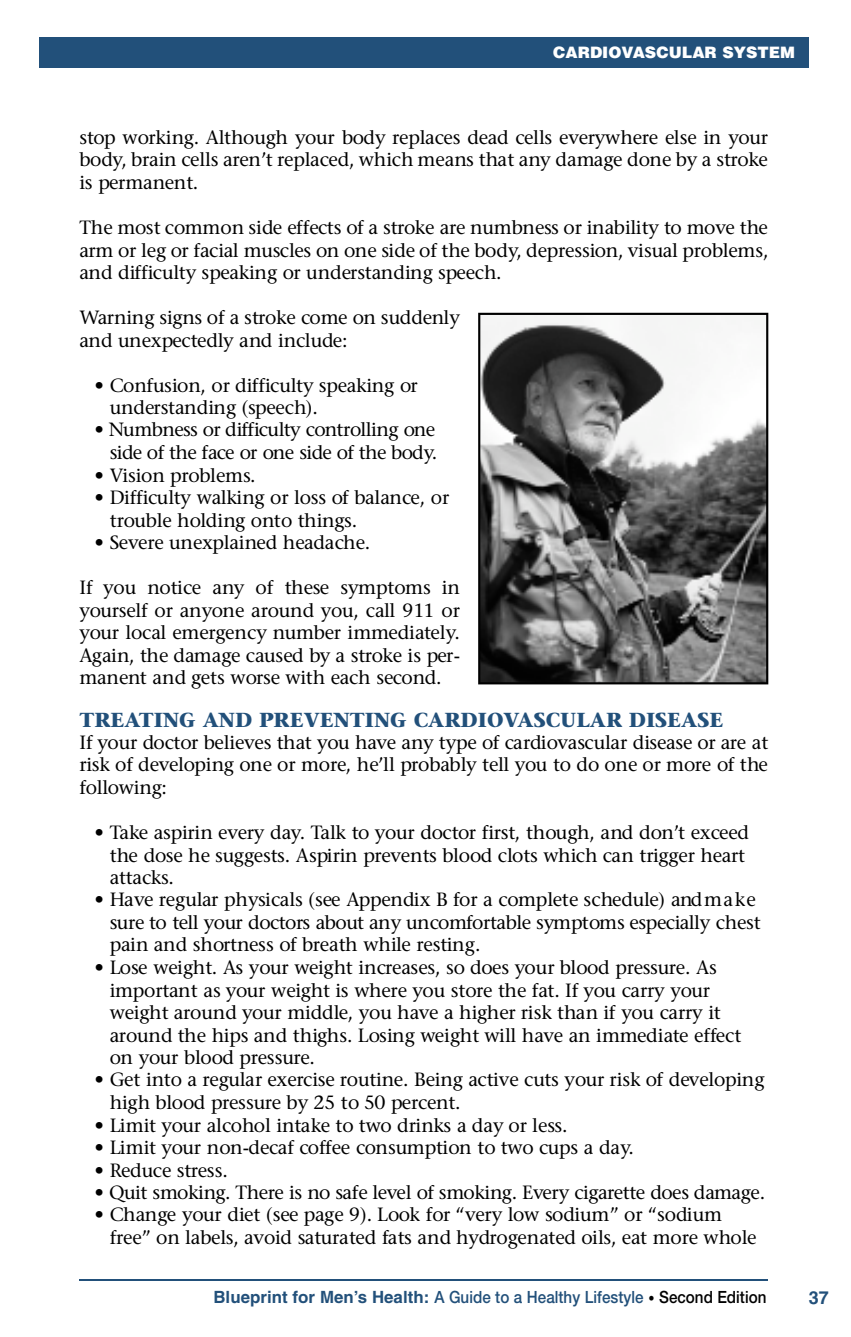
<style>
.page{position:relative;width:851px;height:1337px;background:#fff}
.page>*{position:absolute;margin:0;border:0;box-sizing:border-box;transform-origin:0 0}
.t1{font:700 20.25px "Stone Serif";color:#22507a}
.t2{font:19.12px/22.5px "Stone Serif";letter-spacing:-.02em;color:#000}
.t3{font:700 18px "Helvetica";color:#22507a}
.t4{font:500 16.88px "Helvetica Neue";color:#22507a;scale:.9 1}
.t5{font:900 15.75px "Helvetica";color:#fff}
.s1{font-family:"Helvetica";font-weight:700}
.s2{font-size:13.5px;color:#000}
.s3{color:#000}
</style>
<div class="page">
<div style="left:39px;top:37px;width:769px;height:31px;background:#22507a"></div>
<hr style="left:79px;top:1279px;width:689px;height:1px;background:#22507a">
<svg style="left:478px;top:313px;width:290px;height:371px"></svg>
<p class="t5" style="left:553px;top:47px;width:243px">CARDIOVASCULAR SYSTEM</p>
<p class="t2" style="left:79px;top:128px;width:690px;text-align:justify">stop working. Although your body replaces dead cells everywhere else in your b o d y, brain cells aren’t replaced, which means that any damage done by a stroke is permanent.</p>
<p class="t2" style="left:79px;top:218px;width:690px;text-align:justify">The most common side effects of a stroke are numbness or inability to move the arm or leg or facial muscles on one side of the body, depression, visual problems, and difficulty speaking or understanding speech.</p>
<p class="t2" style="left:79px;top:308px;width:382px">Warning signs of a stroke come on suddenly and unexpectedly and include:</p>
<p class="t2" style="left:110px;top:375px;width:310px;text-indent:-15px">• Confusion, or difficulty speaking or understanding (speech).</p>
<p class="t2" style="left:95px;top:420px;width:344px;text-align:right">• Numbness or difficulty controlling one side of the face or one side of the body.</p>
<p class="t2" style="left:95px;top:466px;width:163px">• Vision problems.</p>
<p class="t2" style="left:110px;top:488px;width:341px;text-indent:-15px">• Difficulty walking or loss of balance, or trouble holding onto things.</p>
<p class="t2" style="left:95px;top:533px;width:277px">• Severe unexplained headache.</p>
<p class="t2" style="left:79px;top:578px;width:382px;text-align:justify">If you notice any of these symptoms in yourself or anyone around you, call 911 or your local emergency number immediately.<br>Again, the damage caused by a stroke is per&shy;manent and gets worse with each second.</p>
<p class="t1" style="left:79px;top:711px;width:645px">TREATING AND PREVENTING CARDIOVASCULAR DISEASE</p>
<p class="t2" style="left:79px;top:732px;width:690px;text-align:justify">If your doctor believes that you have any type of cardiovascular disease or are at risk of developing one or more, he’ll probably tell you to do one or more of the fo llo w in g :</p>
<p class="t2" style="left:110px;top:823px;width:641px;text-indent:-15px">• Take aspirin every day. Talk to your doctor first, though, and don’t exceed the dose he suggests. Aspirin prevents blood clots which can trigger heart a tta c k s.</p>
<p class="t2" style="left:110px;top:890px;width:652px;text-indent:-15px">• Have regular physicals (see Appendix B for a complete schedule) and m a k e sure to tell your doctors about any uncomfortable symptoms especially c h e st pain and shortness of breath while resting.</p>
<p class="t2" style="left:110px;top:958px;width:633px;text-indent:-15px">• Lose weight. As your weight increases, so does your blood pressure. As important as your weight is where you store the fat. If you carry your weight around your middle, you have a higher risk than if you carry it around the hips and thighs. Losing weight will have an immediate effect on your blood pressure.</p>
<p class="t2" style="left:110px;top:1070px;width:656px;text-indent:-15px">• Get into a regular exercise routine. Being active cuts your risk of developing high blood pressure by 25 to 50 perc e n t.</p>
<p class="t2" style="left:95px;top:1115px;width:474px">• Limit your alcohol intake to two drinks a day or less.</p>
<p class="t2" style="left:95px;top:1138px;width:541px">• Limit your non-decaf coffee consumption to two cups a day.</p>
<p class="t2" style="left:95px;top:1160px;width:135px">• Reduce stress.</p>
<p class="t2" style="left:95px;top:1183px;width:672px">• Quit smoking. There is no safe level of smoking. Every cigarette does damage.</p>
<p class="t2" style="left:110px;top:1205px;width:648px;text-indent:-15px">• Change your diet (see page 9). Look for “very low sodium” or “sodium free” on labels, avoid saturated fats and hydrogenated oils, eat more whole</p>
<p class="t4" style="left:213px;top:1290px;width:616px"><span class="s1">Blueprint for Men’s Health:</span> A Guide to a Healthy Lifestyle <span class="s2">•</span> <span class="s3">Second Edition</span></p>
<p class="t3" style="left:808px;top:1290px;width:22px">37</p>
</div>
